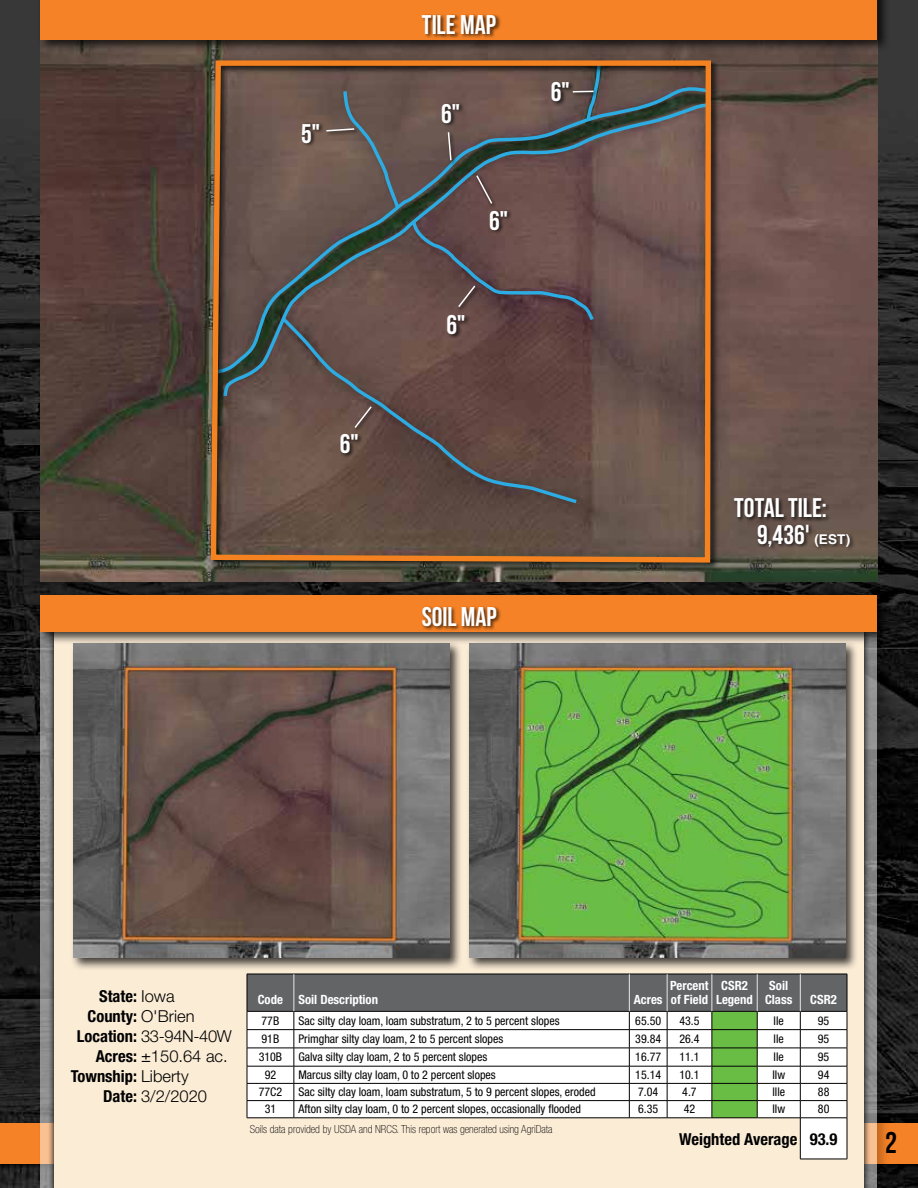
<style>
.page{position:relative;width:918px;height:1188px;background:#fff}
.page>*{position:absolute;margin:0;border:0;box-sizing:border-box;transform-origin:0 0}
.t1{font:27px "Bebas Neue";letter-spacing:.005em;color:#fff}
.t2{font:21px "Bebas Neue";color:#000}
.t3{font:700 condensed 16.5px "Helvetica Neue LT Std";color:#000}
.t4{font:300 16.5px "Helvetica Neue LT Std";color:#000}
.t5{font:700 condensed 12.75px/14.4px "Helvetica Neue LT Std";color:#fff;text-align:center}
.t6{font:condensed 12px "Helvetica Neue LT Std";color:#000}
.t7{font:100 condensed 11.1px "Helvetica Neue LT Std";color:#000}
.s1{font-family:"Helvetica Neue LT Std";font-weight:500;font-stretch:condensed}
.s2{font-family:"Helvetica LT Std";font-weight:700;font-size:13.5px}
.s3{font-weight:300;font-stretch:normal}
.s4{font-weight:700;font-stretch:condensed}
.s5{font-weight:400;font-stretch:condensed}
.s6{font-size:30px}
</style>
<div class="page">
<img style="left:0;top:0;width:918px;height:1188px">
<svg style="left:0;top:1123px;width:918px;height:41px;background:#ec8b3d"></svg>
<div style="left:54px;top:606px;width:810px;height:582px;background:#fbecd6"></div>
<div style="left:799px;top:1119px;width:48px;height:40px;background:#fff"></div>
<svg style="left:247px;top:974px;width:601px;height:144px;background:#c1c5bf"></svg>
<hr style="left:247px;top:1118px;width:47px;height:1px;background:#000">
<hr style="left:294px;top:1118px;width:335px;height:1px;background:#000">
<hr style="left:629px;top:1118px;width:38px;height:1px;background:#000">
<hr style="left:667px;top:1118px;width:45px;height:1px;background:#000">
<hr style="left:712px;top:1118px;width:45px;height:1px;background:#000">
<hr style="left:757px;top:1118px;width:43px;height:1px;background:#000">
<hr style="left:800px;top:1118px;width:47px;height:1px;background:#000">
<hr style="left:800px;top:1118px;width:1px;height:41px;background:#000">
<hr style="left:847px;top:1118px;width:1px;height:41px;background:#000">
<hr style="left:800px;top:1159px;width:47px;height:1px;background:#000">
<hr style="left:294px;top:974px;width:1px;height:37px;background:#e6e7e8">
<hr style="left:629px;top:974px;width:1px;height:37px;background:#e6e7e8">
<hr style="left:667px;top:974px;width:1px;height:37px;background:#e6e7e8">
<hr style="left:712px;top:974px;width:1px;height:37px;background:#e6e7e8">
<hr style="left:757px;top:974px;width:1px;height:37px;background:#e6e7e8">
<hr style="left:800px;top:974px;width:1px;height:37px;background:#e6e7e8">
<hr style="left:847px;top:974px;width:1px;height:37px;background:#000">
<div style="left:466px;top:640px;width:393px;height:331px;background:#000;opacity:.75"></div>
<img style="left:470px;top:645px;width:376px;height:313px">
<div style="left:37px;top:592px;width:854px;height:53px;background:#000;opacity:.75"></div>
<div style="left:40px;top:595px;width:838px;height:37px;background:#f58227"></div>
<div style="left:421px;top:606px;width:81px;height:25px;background:#000;opacity:.75"></div>
<img style="left:40px;top:52px;width:838px;height:529px">
<img style="left:207px;top:56px;width:515px;height:518px">
<svg style="left:208px;top:58px;width:506px;height:507px;background:#675349"></svg>
<div style="left:70px;top:640px;width:393px;height:331px;background:#000;opacity:.75"></div>
<img style="left:74px;top:644px;width:376px;height:314px">
<div style="left:37px;top:0;width:854px;height:52px;background:#000;opacity:.75"></div>
<div style="left:40px;top:0;width:838px;height:39px;background:#f58227"></div>
<div style="left:421px;top:14px;width:81px;height:25px;background:#000;opacity:.75"></div>
<div style="left:300px;top:122px;width:25px;height:26px;background:#000;opacity:.75"></div>
<div style="left:489px;top:209px;width:24px;height:26px;background:#000;opacity:.75"></div>
<div style="left:441px;top:102px;width:24px;height:26px;background:#000;opacity:.75"></div>
<div style="left:446px;top:131px;width:11px;height:35px;background:#000;opacity:.75"></div>
<svg style="left:447px;top:131px;width:5px;height:31px"></svg>
<div style="left:475px;top:174px;width:22px;height:35px;background:#694c4a"></div>
<svg style="left:475px;top:174px;width:19px;height:31px"></svg>
<svg style="left:325px;top:88px;width:73px;height:124px;background:#675b56"></svg>
<div style="left:446px;top:314px;width:24px;height:25px;background:#000;opacity:.75"></div>
<svg style="left:410px;top:218px;width:186px;height:105px;background:#614c4d"></svg>
<div style="left:339px;top:433px;width:25px;height:25px;background:#000;opacity:.75"></div>
<div style="left:353px;top:405px;width:24px;height:28px;background:#000;opacity:.75"></div>
<svg style="left:353px;top:405px;width:20px;height:25px"></svg>
<div style="left:550px;top:81px;width:25px;height:25px;background:#000;opacity:.75"></div>
<div style="left:571px;top:89px;width:28px;height:9px;background:#000;opacity:.75"></div>
<hr style="left:573px;top:91px;width:21px;height:2px;background:#fff">
<div style="left:756px;top:523px;width:99px;height:28px;background:#000;opacity:.75"></div>
<div style="left:733px;top:497px;width:98px;height:25px;background:#000;opacity:.75"></div>
<h1 class="t1" style="left:301px;top:118px;width:21px">5"</h1>
<h1 class="t1" style="left:340px;top:429px;width:21px">6"</h1>
<h1 class="t1" style="left:422px;top:10px;width:76px">TILE MAP</h1>
<h1 class="t1" style="left:441px;top:98px;width:21px">6"</h1>
<h1 class="t1" style="left:489px;top:205px;width:21px">6"</h1>
<h1 class="t1" style="left:447px;top:310px;width:21px">6"</h1>
<h1 class="t1" style="left:551px;top:77px;width:21px">6"</h1>
<h1 class="t1" style="left:422px;top:602px;width:76px">SOIL MAP</h1>
<h1 class="t1" style="left:734px;top:493px;width:94px">TOTAL TILE:</h1>
<h1 class="t1" style="left:757px;top:520px;width:95px">9,436<span class="s1">'</span> <span class="s2">(EST)</span></h1>
<h3 class="t3" style="left:99px;top:986px;width:77px">State: <span class="s3">Iowa</span></h3>
<h3 class="t3" style="left:88px;top:1006px;width:108px">County: <span class="s3">O'Brien</span></h3>
<h3 class="t4" style="left:77px;top:1026px;width:157px"><span class="s4">Location:</span> 33-94N-40W</h3>
<h3 class="t4" style="left:96px;top:1046px;width:133px"><span class="s4">Acres:</span> <span class="s5">±</span>150.64 ac.</h3>
<h3 class="t3" style="left:71px;top:1067px;width:119px">Township: <span class="s3">Liberty</span></h3>
<h3 class="t4" style="left:103px;top:1086px;width:105px"><span class="s4">Date:</span> 3/2/2020</h3>
<p class="t5" style="left:258px;top:992px;width:122px">Code Soil Description</p>
<p class="t5" style="left:634px;top:992px;width:30px">Acres</p>
<p class="t5" style="left:670px;top:978px;width:40px;text-align:left">Percent of Field</p>
<p class="t5" style="left:716px;top:978px;width:38px">CSR2<br>Legend</p>
<p class="t5" style="left:765px;top:978px;width:29px">Soil<br>Class</p>
<p class="t5" style="left:810px;top:992px;width:28px">CSR2</p>
<p class="t6" style="left:262px;top:1013px;width:19px">77B</p>
<p class="t6" style="left:298px;top:1013px;width:263px">Sac silty clay loam, loam substratum, 2 to 5 percent slopes</p>
<p class="t6" style="left:635px;top:1013px;width:27px">65.50</p>
<p class="t6" style="left:679px;top:1013px;width:22px">43.5</p>
<p class="t6" style="left:774px;top:1013px;width:12px">IIe</p>
<p class="t6" style="left:818px;top:1013px;width:13px">95</p>
<p class="t6" style="left:262px;top:1032px;width:19px">91B</p>
<p class="t6" style="left:298px;top:1032px;width:206px">Primghar silty clay loam, 2 to 5 percent slopes</p>
<p class="t6" style="left:635px;top:1032px;width:27px">39.84</p>
<p class="t6" style="left:679px;top:1032px;width:22px">26.4</p>
<p class="t6" style="left:774px;top:1032px;width:12px">IIe</p>
<p class="t6" style="left:818px;top:1032px;width:13px">95</p>
<p class="t6" style="left:259px;top:1050px;width:25px">310B</p>
<p class="t6" style="left:298px;top:1050px;width:190px">Galva silty clay loam, 2 to 5 percent slopes</p>
<p class="t6" style="left:635px;top:1050px;width:27px">16.77</p>
<p class="t6" style="left:679px;top:1050px;width:22px">11.1</p>
<p class="t6" style="left:774px;top:1050px;width:12px">IIe</p>
<p class="t6" style="left:818px;top:1050px;width:13px">95</p>
<p class="t6" style="left:265px;top:1068px;width:13px">92</p>
<p class="t6" style="left:298px;top:1068px;width:199px">Marcus silty clay loam, 0 to 2 percent slopes</p>
<p class="t6" style="left:635px;top:1068px;width:27px">15.14</p>
<p class="t6" style="left:679px;top:1068px;width:22px">10.1</p>
<p class="t6" style="left:772px;top:1068px;width:14px">IIw</p>
<p class="t6" style="left:818px;top:1068px;width:13px">94</p>
<p class="t6" style="left:259px;top:1085px;width:25px">77C2</p>
<p class="t6" style="left:298px;top:1085px;width:299px">Sac silty clay loam, loam substratum, 5 to 9 percent slopes, eroded</p>
<p class="t6" style="left:638px;top:1085px;width:22px">7.04</p>
<p class="t6" style="left:682px;top:1085px;width:16px">4.7</p>
<p class="t6" style="left:772px;top:1085px;width:14px">llle</p>
<p class="t6" style="left:818px;top:1085px;width:13px">88</p>
<p class="t6" style="left:265px;top:1102px;width:13px">31</p>
<p class="t6" style="left:298px;top:1102px;width:284px">Afton silty clay loam, 0 to 2 percent slopes, occasionally flooded</p>
<p class="t6" style="left:638px;top:1102px;width:22px">6.35</p>
<p class="t6" style="left:684px;top:1102px;width:13px">42</p>
<p class="t6" style="left:772px;top:1102px;width:14px">IIw</p>
<p class="t6" style="left:818px;top:1102px;width:13px">80</p>
<p class="t7" style="left:250px;top:1122px;width:304px">Soils data provided by USDA and NRCS. This report was generated using AgriData</p>
<h3 class="t3" style="left:679px;top:1129px;width:160px">Weighted Average 93.9</h3>
<h2 class="t2" style="left:885px;top:1130px;width:13px">2<span class="s6">2</span></h2>
</div>
